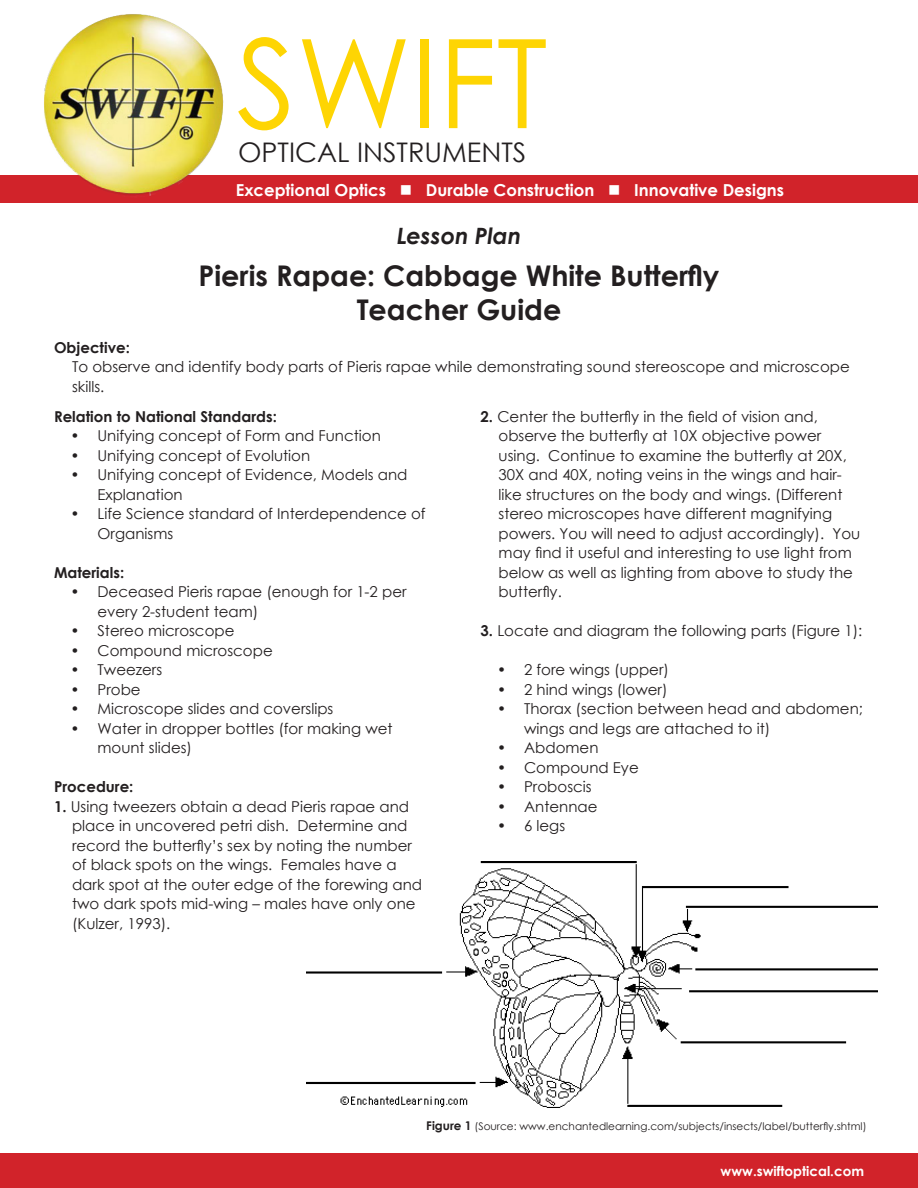
<style>
.page{position:relative;width:918px;height:1188px;background:#fff}
.page>*{position:absolute;margin:0;border:0;box-sizing:border-box;transform-origin:0 0}
.t1{font:123.6px "Century Gothic";color:#fed503}
.t2{font:700 28.5px "Century Gothic";color:#231f20}
.t3{font:27px "Century Gothic";color:#231f20}
.t4{font:italic 700 22.5px "Century Gothic";color:#231f20}
.t5{font:700 16.5px "Century Gothic";color:#fff}
.t6{font:15px/19.5px "Century Gothic";color:#231f20}
.t7{font:700 15px "Century Gothic";color:#231f20}
.t8{font:700 13.5px "Century Gothic";color:#fff}
.t9{font:10.5px "Century Gothic";color:#231f20}
.s1{font-weight:700}
.s2{font-weight:700;font-size:12px}
</style>
<div class="page">
<img style="left:307px;top:861px;width:571px;height:247px">
<div style="left:0;top:176px;width:918px;height:27px;background:#d1232a"></div>
<img style="left:33px;top:14px;width:203px;height:182px">
<div style="left:0;top:1154px;width:918px;height:34px;background:#d1232a"></div>
<p class="t1" style="left:237px;top:-3px;width:313px">SWIFT</p>
<p class="t3" style="left:238px;top:133px;width:290px">OPTICAL INSTRUMENTS</p>
<p class="t5" style="left:236px;top:177px;width:550px">Exceptional Optics ■ Durable Construction ■ Innovative Designs</p>
<p class="t4" style="left:397px;top:218px;width:126px">Lesson Plan</p>
<p class="t2" style="left:199px;top:254px;width:522px">Pieris Rapae: Cabbage White Butterfly</p>
<p class="t2" style="left:357px;top:288px;width:206px">Teacher Guide</p>
<p class="t7" style="left:54px;top:336px;width:77px">Objective:</p>
<p class="t6" style="left:72px;top:357px;width:779px">To observe and identify body parts of Pieris rapae while demonstrating sound stereoscope and microscope skills.</p>
<p class="t7" style="left:54px;top:405px;width:224px">Relation to National Standards:</p>
<p class="t6" style="left:70px;top:426px;width:312px">• Unifying concept of Form and Function</p>
<p class="t6" style="left:70px;top:446px;width:241px">• Unifying concept of Evolution</p>
<p class="t6" style="left:98px;top:465px;width:311px;text-indent:-27px">• Unifying concept of Evidence, Models and<br>Explanation</p>
<p class="t6" style="left:98px;top:504px;width:330px;text-indent:-27px">• Life Science standard of Interdependence of<br>Organisms</p>
<p class="t7" style="left:54px;top:561px;width:72px">Materials:</p>
<p class="t6" style="left:98px;top:582px;width:311px;text-indent:-27px">• Deceased Pieris rapae (enough for 1-2 per every 2-student team)</p>
<p class="t6" style="left:70px;top:621px;width:165px">• Stereo microscope</p>
<p class="t6" style="left:70px;top:641px;width:204px">• Compound microscope</p>
<p class="t6" style="left:70px;top:660px;width:93px">• Tweezers</p>
<p class="t6" style="left:70px;top:680px;width:72px">• Probe</p>
<p class="t6" style="left:70px;top:699px;width:264px">• Microscope slides and coverslips</p>
<p class="t6" style="left:98px;top:719px;width:297px;text-indent:-27px">• Water in dropper bottles (for making wet mount slides)</p>
<p class="t7" style="left:54px;top:776px;width:81px">Procedure:</p>
<p class="t6" style="left:54px;top:797px;width:357px"><span class="s1">1.</span> Using tweezers obtain a dead Pieris rapae and</p>
<p class="t6" style="left:72px;top:816px;width:352px">place in uncovered petri dish. Determine and record the butterfly’s sex by noting the number of black spots on the wings. Females have a dark spot at the outer edge of the forewing and two dark spots mid-wing – males have only one (Kulzer, 1993).</p>
<p class="t6" style="left:481px;top:407px;width:339px"><span class="s1">2.</span> Center the butterfly in the field of vision and,</p>
<p class="t6" style="left:499px;top:426px;width:363px">observe the butterfly at 10X objective power using. Continue to examine the butterfly at 20X, 30X and 40X, noting veins in the wings and hair&shy;like structures on the body and wings. (Different stereo microscopes have different magnifying powers. You will need to adjust accordingly). You may find it useful and interesting to use light from below as well as lighting from above to study the butterfly.</p>
<p class="t6" style="left:481px;top:621px;width:383px"><span class="s1">3.</span> Locate and diagram the following parts (Figure 1):</p>
<p class="t6" style="left:497px;top:660px;width:174px">• 2 fore wings (upper)</p>
<p class="t6" style="left:497px;top:680px;width:172px">• 2 hind wings (lower)</p>
<p class="t6" style="left:524px;top:699px;width:340px;text-indent:-27px">• Thorax (section between head and abdomen; wings and legs are attached to it)</p>
<p class="t6" style="left:497px;top:738px;width:103px">• Abdomen</p>
<p class="t6" style="left:497px;top:758px;width:143px">• Compound Eye</p>
<p class="t6" style="left:497px;top:777px;width:96px">• Proboscis</p>
<p class="t6" style="left:497px;top:797px;width:102px">• Antennae</p>
<p class="t6" style="left:497px;top:816px;width:70px">• 6 legs</p>
<p class="t9" style="left:426px;top:1119px;width:442px"><span class="s2">Figure 1</span> (Source: www.enchantedlearning.com/subjects/insects/label/butterfly.shtml)</p>
<p class="t8" style="left:721px;top:1161px;width:145px">www.swiftoptical.com</p>
</div>
